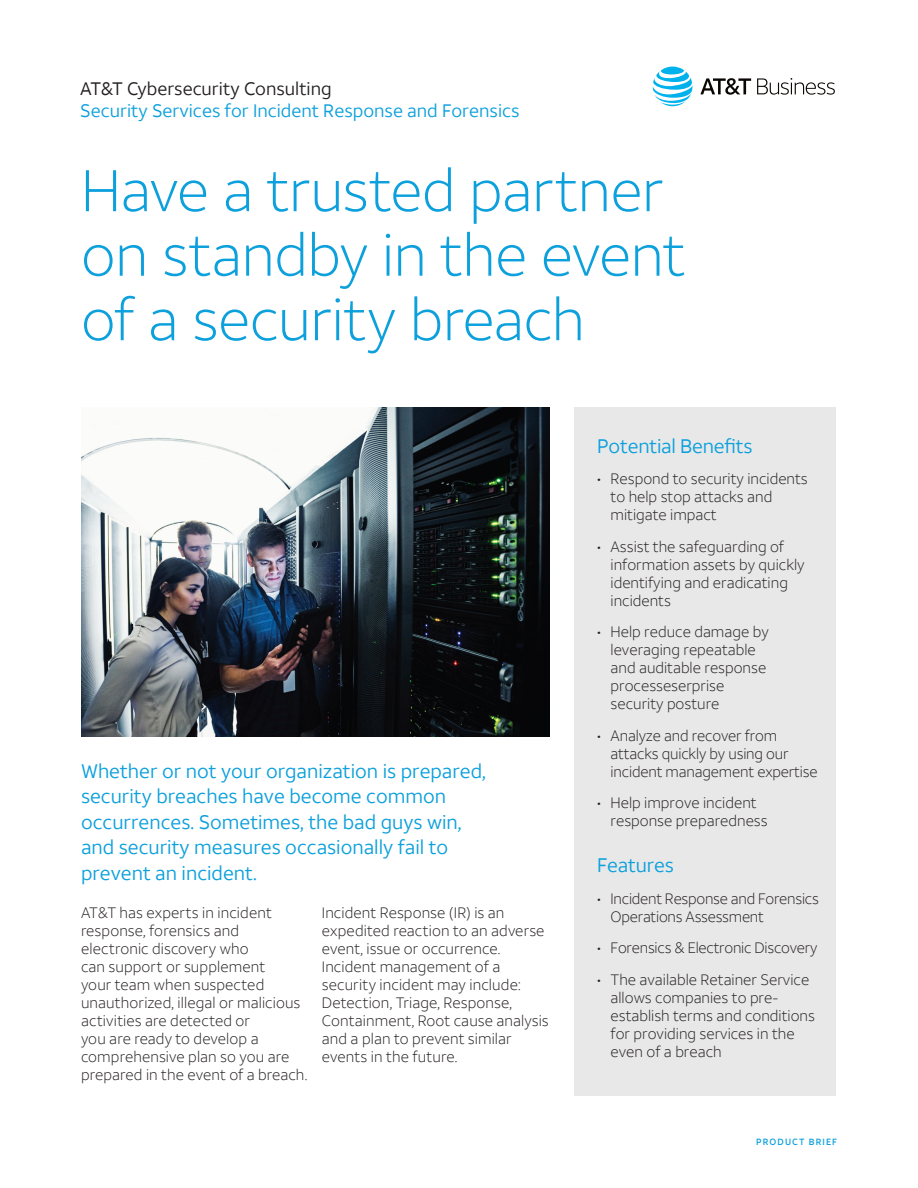
<style>
.page{position:relative;width:918px;height:1188px;background:#fff}
.page>*{position:absolute;margin:0;border:0;box-sizing:border-box;transform-origin:0 0}
.t1{font:300 58.5px/64.5px "ATT Aleck Sans";letter-spacing:-.01em;color:#0ca0dc}
.t2{font:19.5px/25.5px "ATT Aleck Sans";color:#0ca0dc}
.t3{font:18px "ATT Aleck Sans";color:#0ca0dc}
.t4{font:18px "ATT Aleck Sans";color:#231f20}
.t5{font:300 15px/18px "ATT Aleck Sans";color:#231f20}
.t6{font:500 9px "ATT Aleck Sans";letter-spacing:.12em;color:#0ca0dc}
</style>
<div class="page">
<div style="left:575px;top:407px;width:261px;height:689px;background:#e8e8e9"></div>
<svg style="left:653px;top:67px;width:39px;height:39px"></svg>
<svg style="left:700px;top:78px;width:51px;height:17px"></svg>
<svg style="left:757px;top:78px;width:78px;height:17px"></svg>
<img style="left:81px;top:407px;width:468px;height:329px">
<p class="t4" style="left:80px;top:77px;width:253px">AT&amp;T Cybersecurity Consulting</p>
<p class="t3" style="left:80px;top:100px;width:441px">Security Services for Incident Response and Forensics</p>
<h1 class="t1" style="left:81px;top:158px;width:606px">Have a trusted partner on standby in the event of a security breach</h1>
<h2 class="t2" style="left:81px;top:758px;width:407px">Whether or not your organization is prepared, security breaches have become common occurrences. Sometimes, the bad guys win, and security measures occasionally fail to prevent an incident.</h2>
<p class="t5" style="left:81px;top:904px;width:228px">AT&amp;T has experts in incident response, forensics and electronic discovery who<br>can support or supplement<br>your team when suspected unauthorized, illegal or malicious activities are detected or<br>you are ready to develop a comprehensive plan so you are prepared in the event of a breach.</p>
<p class="t5" style="left:322px;top:904px;width:228px">Incident Response (IR) is an expedited reaction to an adverse event, issue or occurrence.<br>Incident management of a security incident may include:<br>Detection, Triage, Response,<br>Containment, Root cause analysis and a plan to prevent similar events in the future.</p>
<h2 class="t2" style="left:597px;top:433px;width:157px">Potential Benefits</h2>
<p class="t5" style="left:611px;top:470px;width:199px;text-indent:-14px">• Respond to security incidents to help stop attacks and mitigate impact</p>
<p class="t5" style="left:611px;top:537px;width:196px;text-indent:-14px">• Assist the safeguarding of information assets by quickly identifying and eradicating incidents</p>
<p class="t5" style="left:611px;top:623px;width:160px;text-indent:-14px">• Help reduce damage by leveraging repeatable and auditable response processeserprise security posture</p>
<p class="t5" style="left:611px;top:726px;width:209px;text-indent:-13px">• Analyze and recover from attacks quickly by using our incident management expertise</p>
<p class="t5" style="left:611px;top:794px;width:159px;text-indent:-14px">• Help improve incident response preparedness</p>
<h2 class="t2" style="left:597px;top:852px;width:78px">Features</h2>
<p class="t5" style="left:611px;top:889px;width:210px;text-indent:-13px">• Incident Response and Forensics<br>Operations Assessment</p>
<p class="t5" style="left:597px;top:939px;width:222px">• Forensics &amp; Electronic Discovery</p>
<p class="t5" style="left:611px;top:970px;width:206px;text-indent:-14px">• The available Retainer Service allows companies to pre&shy;establish terms and conditions for providing services in the even of a breach</p>
<p class="t6" style="left:756px;top:1137px;width:82px">PRODUCT BRIEF</p>
</div>
